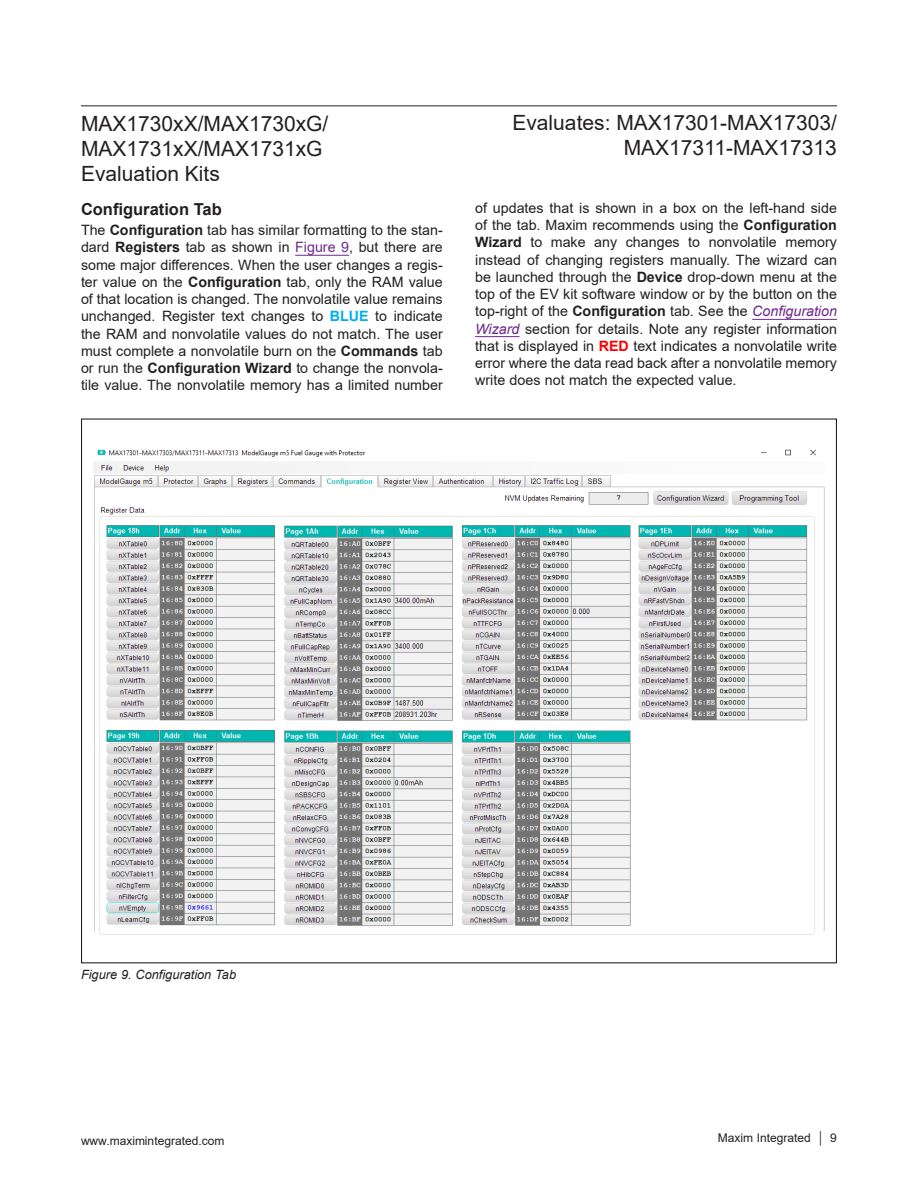
<style>
.page{position:relative;width:918px;height:1188px;background:#fff}
.page>*{position:absolute;margin:0;border:0;box-sizing:border-box;transform-origin:0 0}
.t1{font:21px/25.2px "Arial";color:#231f20;text-align:right}
.t2{font:700 16.5px "Arial";color:#231f20}
.t3{font:14.25px/17.2px "Arial";color:#231f20;text-align:justify}
.t4{font:italic 12.75px "Arial";color:#231f20}
.t5{font:12px "Arial";color:#231f20}
.s1{font-weight:700}
.s2{color:#6e298d}
.s3{font-weight:700;color:#00aeef}
.s4{font-style:italic;color:#6e298d}
.s5{font-weight:700;color:#f00}
</style>
<div class="page">
<hr style="left:81px;top:105px;width:756px;height:1px;background:#231f20">
<hr style="left:295px;top:255px;width:54px;height:1px;background:#6e298d">
<hr style="left:752px;top:319px;width:85px;height:1px;background:#6e298d">
<hr style="left:475px;top:336px;width:44px;height:1px;background:#6e298d">
<img style="left:93px;top:449px;width:732px;height:486px">
<h1 class="t1" style="left:81px;top:110px;width:249px;text-align:left">MAX1730xX/MAX1730xG/<br>MAX1731xX/MAX1731xG<br>Evaluation Kits</h1>
<p class="t2" style="left:81px;top:197px;width:142px">Configuration Tab</p>
<p class="t3" style="left:81px;top:221px;width:363px">The <span class="s1">Configuration</span> tab has similar formatting to the stan&shy;dard <span class="s1">Registers</span> tab as shown in <span class="s2">Figure 9</span>, but there are some major differences. When the user changes a regis&shy;ter value on the <span class="s1">Configuration</span> tab, only the RAM value of that location is changed. The nonvolatile value remains unchanged. Register text changes to <span class="s3">BLUE</span> to indicate the RAM and nonvolatile values do not match. The user must complete a nonvolatile burn on the <span class="s1">Commands</span> tab or run the <span class="s1">Configuration Wizard</span> to change the nonvola&shy;tile value. The nonvolatile memory has a limited number</p>
<h1 class="t1" style="left:512px;top:109px;width:326px">Evaluates: MAX17301-MAX17303/<br>MAX17311-MAX17313</h1>
<p class="t3" style="left:475px;top:199px;width:363px">of updates that is shown in a box on the left-hand side of the tab. Maxim recommends using the <span class="s1">Configuration Wizard</span> to make any changes to nonvolatile memory instead of changing registers manually. The wizard can be launched through the <span class="s1">Device</span> drop-down menu at the top of the EV kit software window or by the button on the top-right of the <span class="s1">Configuration</span> tab. See the <span class="s4">Configuration Wizard</span> section for details. Note any register information that is displayed in <span class="s5">RED</span> text indicates a nonvolatile write error where the data read back after a nonvolatile memory write does not match the expected value.</p>
<p class="t4" style="left:81px;top:967px;width:157px">Figure 9. Configuration Tab</p>
<p class="t5" style="left:81px;top:1132px;width:145px">www.maximintegrated.com</p>
<p class="t5" style="left:718px;top:1129px;width:121px">Maxim Integrated │ 9</p>
</div>
